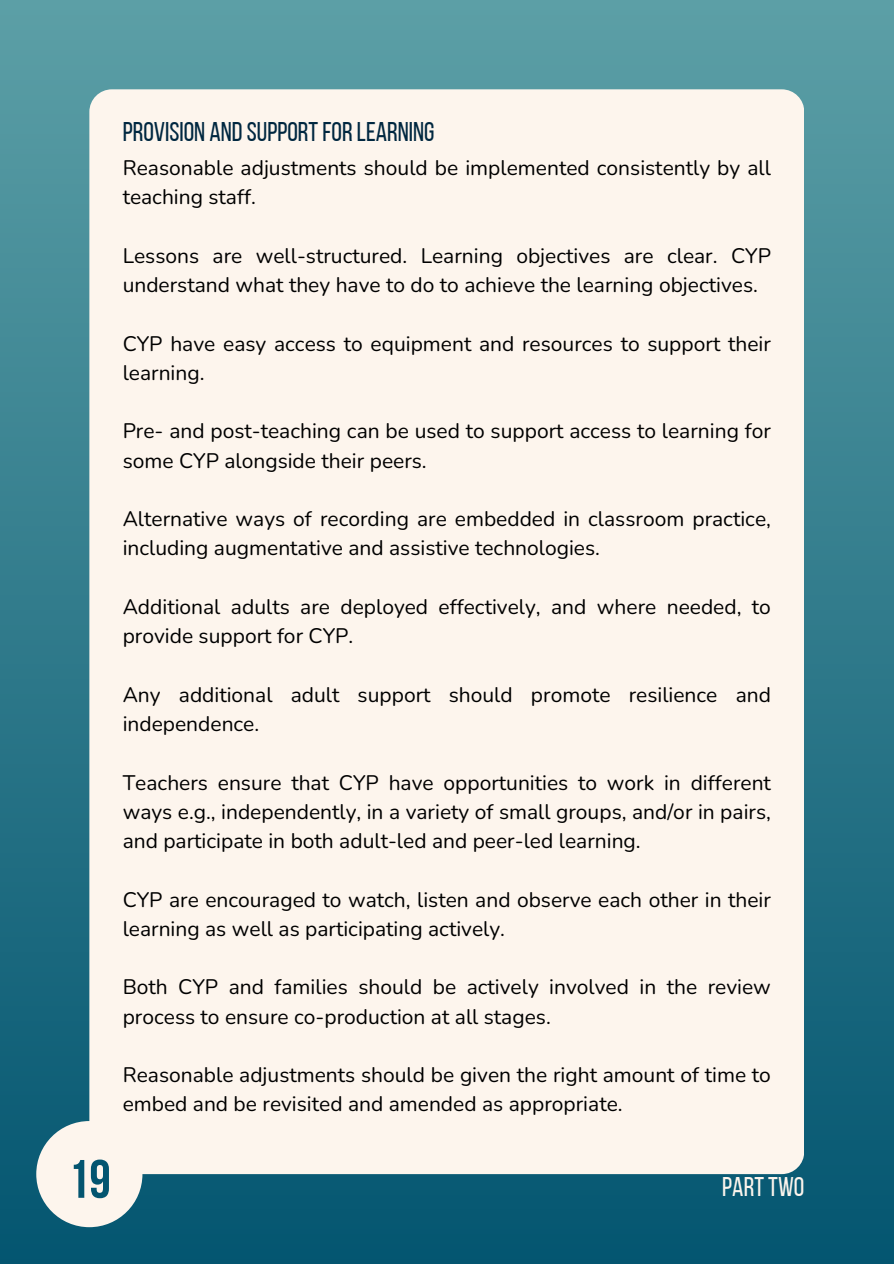
<style>
.page{position:relative;width:894px;height:1264px;background:#fff}
.page>*{position:absolute;margin:0;border:0;box-sizing:border-box;transform-origin:0 0}
.t1{font:700 54px "Bebas Neue";color:#035570}
.t2{font:27px "Bebas Neue";color:#002740}
.t3{font:27px "Bebas Neue";color:#fdf5ed}
.t4{font:21px/29.2px "Nunito";color:#000}
</style>
<div class="page">
<div style="left:0;top:0;width:893px;height:1263px;background:linear-gradient(to bottom,#5c9fa6,#045670)"></div>
<div style="left:89px;top:89px;width:715px;height:1085px;background:#fdf5ed;border-radius:22px"></div>
<div style="left:36px;top:1120px;width:106px;height:107px;background:#fdf5ed;border-radius:50%"></div>
<p class="t2" style="left:123px;top:121px;width:313px">PROVISION ANDSUPPORTFORLEARNING</p>
<p class="t4" style="left:123px;top:153px;width:649px">Reasonable adjustments should be implemented consistently by all teaching staff.</p>
<p class="t4" style="left:123px;top:241px;width:649px">Lessons are well-structured. Learning objectives are clear. CYP understand what they have to do to achieve the learning objectives.</p>
<p class="t4" style="left:123px;top:329px;width:649px">CYP have easy access to equipment and resources to support their learning.</p>
<p class="t4" style="left:123px;top:417px;width:649px">Pre- and post-teaching can be used to support access to learning for some CYP alongside their peers.</p>
<p class="t4" style="left:123px;top:504px;width:649px">Alternative ways of recording are embedded in classroom practice, including augmentative and assistive technologies.</p>
<p class="t4" style="left:123px;top:592px;width:649px">Additional adults are deployed effectively, and where needed, to provide support for CYP.</p>
<p class="t4" style="left:123px;top:680px;width:649px">Any additional adult support should promote resilience and independence.</p>
<p class="t4" style="left:123px;top:768px;width:649px;text-align:justify">Teachers ensure that CYP have opportunities to work in different ways e.g., independently, in a variety of small groups, and/or in pairs, and participate in both adult-led and peer-led learning.</p>
<p class="t4" style="left:123px;top:885px;width:649px">CYP are encouraged to watch, listen and observe each other in their learning as well as participating actively.</p>
<p class="t4" style="left:123px;top:972px;width:649px">Both CYP and families should be actively involved in the review process to ensure co-production at all stages.</p>
<p class="t4" style="left:123px;top:1060px;width:649px">Reasonable adjustments should be given the right amount of time to embed and be revisited and amended as appropriate.</p>
<p class="t1" style="left:68px;top:1157px;width:44px">19</p>
<h1 class="t3" style="left:722px;top:1175px;width:83px">PARTTWO</h1>
</div>
